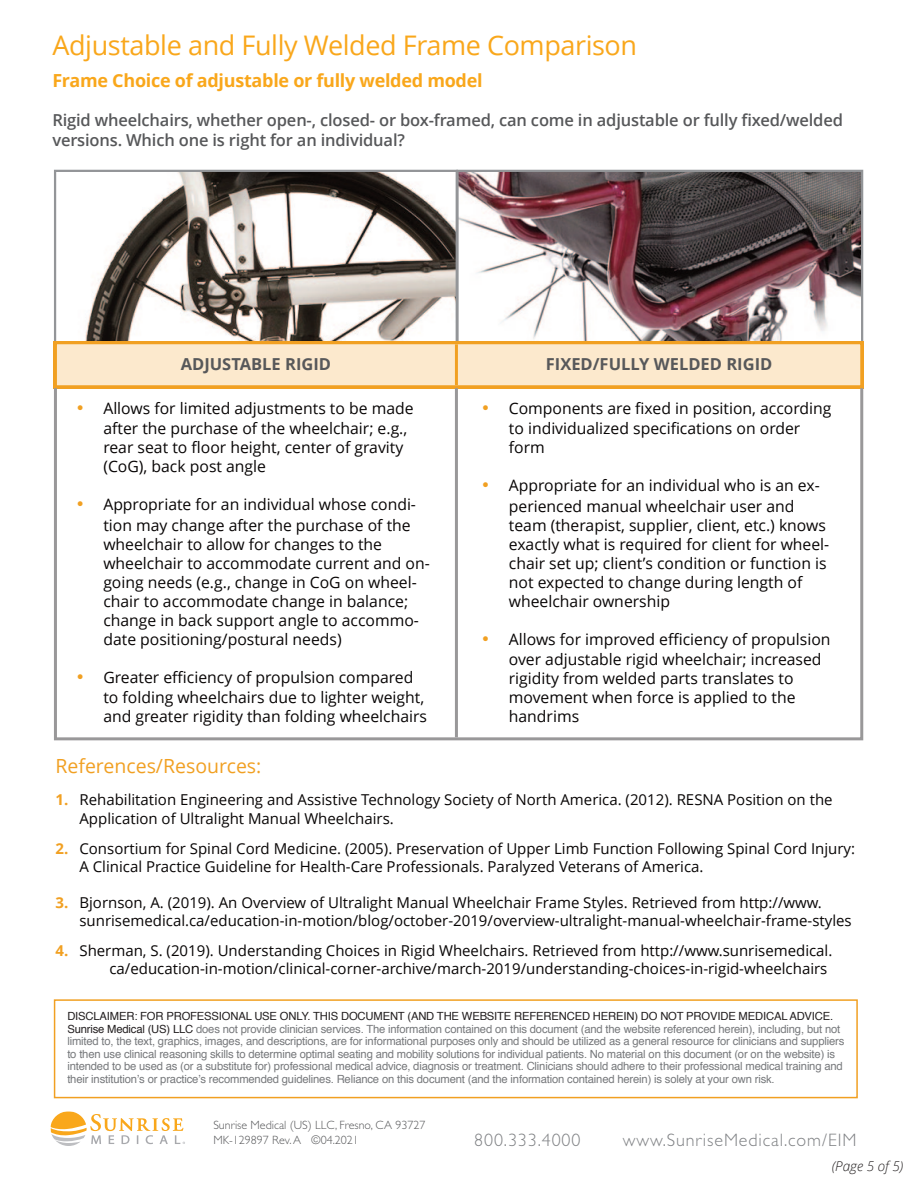
<style>
.page{position:relative;width:918px;height:1188px;background:#fff}
.page>*{position:absolute;margin:0;border:0;box-sizing:border-box;transform-origin:0 0}
.t1{font:27px "Open Sans";letter-spacing:-.015em;color:#f9a71b}
.t2{font:19.5px "Open Sans";color:#f1a022}
.t3{font:700 18px "Open Sans";letter-spacing:-.015em;color:#f9a71b}
.t4{font:300 18px "Gill Sans";letter-spacing:.05em;color:#808285}
.t5{font:600 16.5px/19.5px "Open Sans";letter-spacing:-.01em;color:#57585a}
.t6{font:700 16.5px "Open Sans";color:#57585a}
.t7{font:15.75px/19.2px "Open Sans";color:#080505}
.t8{font:15px/18.1px "Open Sans";color:#080505}
.t9{font:italic 300 13.5px "Open Sans";color:#231f20}
.t10{font:300 12px "Gill Sans";color:#57585a}
.t11{font:11.25px/12.5px "Helvetica";letter-spacing:-.015em;color:#76787b}
.s1{color:#f1a022}
.s2{font-weight:700;color:#f1a022}
.s3{color:#231f20}
</style>
<div class="page">
<img style="left:85px;top:173px;width:370px;height:168px">
<div style="left:54px;top:170px;width:404px;height:174px;border:2px solid #939598"></div>
<img style="left:459px;top:173px;width:401px;height:168px">
<div style="left:456px;top:170px;width:407px;height:174px;border:2px solid #939598"></div>
<svg style="left:54px;top:341px;width:809px;height:46px;background:#fae0b9"></svg>
<div style="left:54px;top:387px;width:809px;height:353px;border:3px solid #999899"></div>
<hr style="left:455px;top:344px;width:3px;height:41px;background:#f1a022">
<hr style="left:455px;top:388px;width:3px;height:349px;background:#999899">
<div style="left:54px;top:999px;width:804px;height:99px;border:2px solid #f1a022"></div>
<svg style="left:50px;top:1111px;width:135px;height:35px"></svg>
<p class="t1" style="left:52px;top:26px;width:586px">Adjustable and Fully Welded Frame Comparison</p>
<p class="t3" style="left:52px;top:68px;width:432px">Frame Choice of adjustable or fully welded model</p>
<p class="t5" style="left:52px;top:110px;width:792px">Rigid wheelchairs, whether open-, closed- or box-framed, can come in adjustable or fully fixed/welded versions. Which one is right for an individual?</p>
<p class="t6" style="left:181px;top:353px;width:152px">ADJUSTABLE RIGID</p>
<p class="t6" style="left:546px;top:353px;width:228px">FIXED/FULLY WELDED RIGID</p>
<p class="t7" style="left:103px;top:398px;width:312px;text-indent:-27px"><span class="s1">•</span> Allows for limited adjustments to be made after the purchase of the wheelchair; e.g., rear seat to floor height, center of gravity (CoG), back post angle</p>
<p class="t7" style="left:103px;top:495px;width:328px;text-indent:-27px"><span class="s1">•</span> Appropriate for an individual whose condi&shy;tion may change after the purchase of the wheelchair to allow for changes to the wheelchair to accommodate current and on&shy;going needs (e.g., change in CoG on wheel&shy;chair to accommodate change in balance; change in back support angle to accommo&shy;date positioning/postural needs)</p>
<p class="t7" style="left:103px;top:667px;width:325px;line-height:19.6px;text-indent:-27px"><span class="s1">•</span> Greater efficiency of propulsion compared to folding wheelchairs due to lighter weight, and greater rigidity than folding wheelchairs</p>
<p class="t7" style="left:509px;top:398px;width:324px;line-height:19.6px;text-indent:-27px"><span class="s1">•</span> Components are fixed in position, according to individualized specifications on order form</p>
<p class="t7" style="left:509px;top:476px;width:322px;text-indent:-27px"><span class="s1">•</span> Appropriate for an individual who is an ex&shy;perienced manual wheelchair user and team (therapist, supplier, client, etc.) knows exactly what is required for client for wheel&shy;chair set up; client’s condition or function is not expected to change during length of wheelchair ownership</p>
<p class="t7" style="left:509px;top:629px;width:323px;text-indent:-27px"><span class="s1">•</span> Allows for improved efficiency of propulsion over adjustable rigid wheelchair; increased rigidity from welded parts translates to movement when force is applied to the handrims</p>
<p class="t2" style="left:55px;top:753px;width:208px">References/Resources:</p>
<p class="t8" style="left:79px;top:791px;width:755px;text-indent:-24px"><span class="s2">1.</span> Rehabilitation Engineering and Assistive Technology Society of North America. (2012). RESNA Position on the<br>Application of Ultralight Manual Wheelchairs.</p>
<p class="t8" style="left:79px;top:839px;width:777px;text-indent:-24px"><span class="s2">2.</span> Consortium for Spinal Cord Medicine. (2005). Preservation of Upper Limb Function Following Spinal Cord Injury:<br>A Clinical Practice Guideline for Health-Care Professionals. Paralyzed Veterans of America.</p>
<p class="t8" style="left:79px;top:893px;width:774px;text-indent:-24px"><span class="s2">3.</span> Bjornson, A. (2019). An Overview of Ultralight Manual Wheelchair Frame Styles. Retrieved from http://www. sunrisemedical.ca/education-in-motion/blog/october-2019/overview-ultralight-manual-wheelchair-frame-styles</p>
<p class="t8" style="left:109px;top:941px;width:724px;text-indent:-54px"><span class="s2">4.</span> Sherman, S. (2019). Understanding Choices in Rigid Wheelchairs. Retrieved from http://www.sunrisemedical. ca/education-in-motion/clinical-corner-archive/march-2019/understanding-choices-in-rigid-wheelchairs</p>
<p class="t11" style="left:67px;top:1011px;width:779px"><span class="s3">DISCLAIMER: FOR PROFESSIONAL USE ONLY. THIS DOCUMENT (AND THE WEBSITE REFERENCED HEREIN) DO NOT PROVIDE MEDICAL ADVICE.<br>Sunrise Medical (US) LLC</span> does not provide clinician services. The information contained on this document (and the website referenced herein), including, but not limited to, the text, graphics, images, and descriptions, are for informational purposes only and should be utilized as a general resource for clinicians and suppliers to then use clinical reasoning skills to determine optimal seating and mobility solutions for individual patients. No material on this document (or on the website) is</p>
<p class="t11" style="left:67px;top:1061px;width:777px">intended to be used as (or a substitute for) professional medical advice, diagnosis or treatment. Clinicians should adhere to their professional medical training and their institutionʼs or practiceʼs recommended guidelines. Reliance on this document (and the information contained herein) is solely at your own risk.</p>
<p class="t10" style="left:213px;top:1121px;width:214px">Sunrise Medical (US) LLC, Fresno, CA 93727</p>
<p class="t10" style="left:213px;top:1135px;width:147px">MK-129897 Rev. A ©04.2021</p>
<p class="t4" style="left:474px;top:1133px;width:108px">800.333.4000</p>
<p class="t4" style="left:623px;top:1133px;width:235px">www.SunriseMedical.com/EIM</p>
<p class="t9" style="left:832px;top:1157px;width:73px">(Page 5 of 5)</p>
</div>
